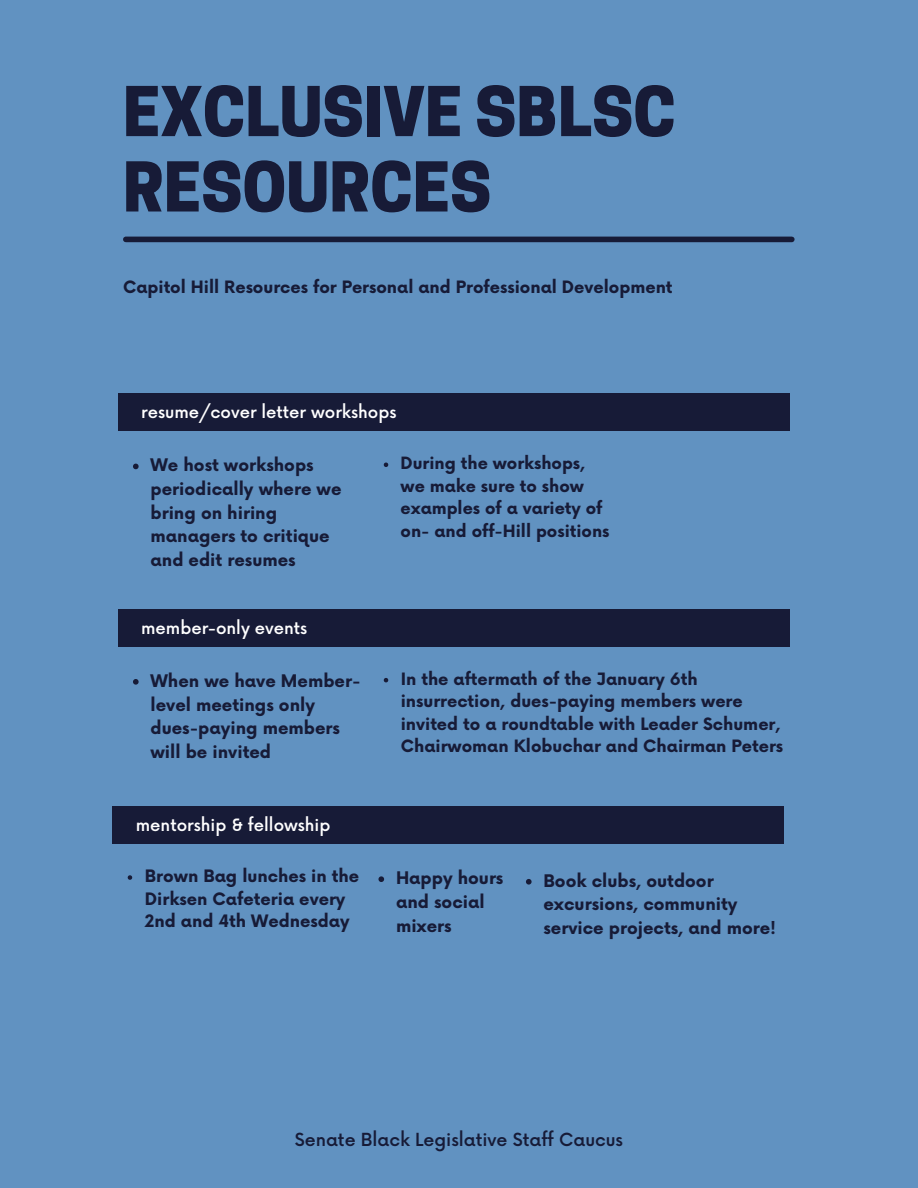
<style>
.page{position:relative;width:918px;height:1188px;background:#6192c1}
.page>*{position:absolute;margin:0;border:0;box-sizing:border-box;transform-origin:0 0}
.t1{font:800 64.35px/75.3px "Cooper Hewitt";color:#171b37}
.t2{font:500 17.55px "Now";color:#171b37}
.t3{font:700 16.95px/23.7px "Now";color:#171b37}
.t4{font:700 16.65px/22.5px "Now";color:#171b37}
.t5{font:500 16.65px "Now";color:#fff}
.t6{font:700 16.5px/22.5px "Now";color:#171b37}
</style>
<div class="page">
<div style="left:118px;top:609px;width:671px;height:37px;background:#171b37"></div>
<svg style="left:133px;top:679px;width:6px;height:6px"></svg>
<svg style="left:384px;top:678px;width:4px;height:4px"></svg>
<div style="left:126px;top:237px;width:666px;height:5px;background:#171b37"></div>
<div style="left:118px;top:394px;width:671px;height:37px;background:#171b37"></div>
<svg style="left:133px;top:464px;width:6px;height:5px"></svg>
<svg style="left:384px;top:463px;width:4px;height:4px"></svg>
<div style="left:112px;top:807px;width:672px;height:37px;background:#171b37"></div>
<svg style="left:128px;top:875px;width:4px;height:5px"></svg>
<svg style="left:378px;top:876px;width:6px;height:6px"></svg>
<svg style="left:526px;top:879px;width:6px;height:6px"></svg>
<p class="t1" style="left:123px;top:82px;width:554px">EXCLUSIVE SBLSC<br>RESOURCES</p>
<p class="t4" style="left:123px;top:277px;width:551px">Capitol Hill Resources for Personal and Professional Development</p>
<p class="t5" style="left:141px;top:403px;width:257px">resume/cover letter workshops</p>
<p class="t3" style="left:151px;top:455px;width:193px">We host workshops periodically where we bring on hiring managers to critique and edit resumes</p>
<p class="t6" style="left:401px;top:453px;width:210px">During the workshops, we make sure to show examples of a variety of on- and off-Hill positions</p>
<p class="t5" style="left:141px;top:619px;width:168px">member-only events</p>
<p class="t3" style="left:151px;top:670px;width:212px">When we have Member&shy;level meetings only dues-paying members will be invited</p>
<p class="t4" style="left:401px;top:668px;width:384px">In the aftermath of the January 6th insurrection, dues-paying members were invited to a roundtable with Leader Schumer, Chairwoman Klobuchar and Chairman Peters</p>
<p class="t5" style="left:136px;top:816px;width:196px">mentorship &amp; fellowship</p>
<p class="t4" style="left:145px;top:866px;width:216px">Brown Bag lunches in the<br>Dirksen Cafeteria every<br>2nd and 4th Wednesday</p>
<p class="t3" style="left:396px;top:867px;width:109px">Happy hours and social mixers</p>
<p class="t3" style="left:543px;top:870px;width:234px">Book clubs, outdoor excursions, community service projects, and more!</p>
<p class="t2" style="left:295px;top:1130px;width:330px">Senate Black Legislative Staff Caucus</p>
</div>
